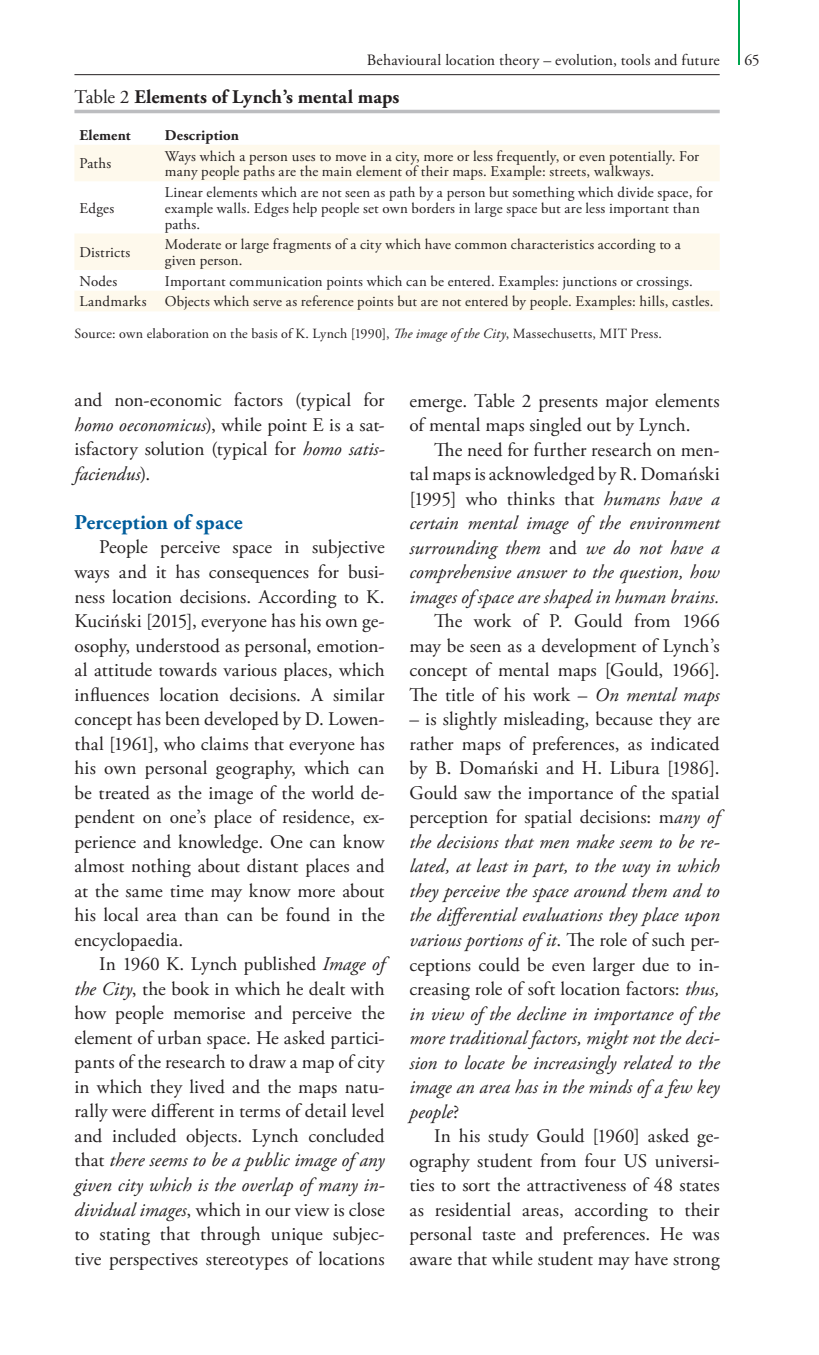
<style>
.page{position:relative;width:819px;height:1355px;background:#fff}
.page>*{position:absolute;margin:0;border:0;box-sizing:border-box;transform-origin:0 0}
.t1{font:700 21px "Adobe Garamond Pro";letter-spacing:.005em;color:#005d9c}
.t2{font:19.25px/24.5px "Adobe Garamond Pro";color:#231f20;text-align:justify}
.t3{font:italic 19.25px/24.5px "Adobe Garamond Pro";letter-spacing:.005em;color:#231f20;text-align:justify}
.t4{font:700 19.25px "Adobe Garamond Pro";letter-spacing:.005em;color:#231f20}
.t5{font:15.75px "Adobe Garamond Pro";letter-spacing:.005em;color:#231f20}
.t6{font:14.88px/15.8px "Adobe Garamond Pro";letter-spacing:.015em;color:#231f20}
.t7{font:700 14.88px "Adobe Garamond Pro";letter-spacing:.01em;color:#231f20}
.t8{font:14px "Adobe Garamond Pro";letter-spacing:.015em;color:#231f20}
.s1{font-weight:400}
.s2{font-style:italic}
.s3{font-style:normal}
</style>
<div class="page">
<hr style="left:738px;top:0;width:1px;height:64px;background:#00a54f">
<hr style="left:74px;top:74px;width:645px;height:1px;background:#231f20">
<svg style="left:74px;top:145px;width:645px;height:166px;fill:#fef9ec"></svg>
<hr style="left:74px;top:110px;width:645px;height:3px;background:#bcbdc0">
<p class="t5" style="left:367px;top:50px;width:354px">Behavioural location theory – evolution, tools and future</p>
<p class="t5" style="left:744px;top:50px;width:17px">65</p>
<p class="t4" style="left:74px;top:86px;width:326px"><span class="s1">Table 2</span> Elements of Lynch’s mental maps</p>
<p class="t7" style="left:79px;top:126px;width:53px">Element</p>
<p class="t7" style="left:165px;top:126px;width:76px">Description</p>
<p class="t6" style="left:79px;top:156px;width:33px">Paths</p>
<p class="t6" style="left:165px;top:148px;width:536px">Ways which a person uses to move in a city, more or less frequently, or even potentially. For many people paths are the main element of their maps. Example: streets, walkways.</p>
<p class="t6" style="left:79px;top:201px;width:36px">Edges</p>
<p class="t6" style="left:165px;top:185px;width:549px">Linear elements which are not seen as path by a person but something which divide space, for example walls. Edges help people set own borders in large space but are less important than paths.</p>
<p class="t6" style="left:79px;top:245px;width:52px">Districts</p>
<p class="t6" style="left:165px;top:237px;width:517px">Moderate or large fragments of a city which have common characteristics according to a given person.</p>
<p class="t6" style="left:79px;top:274px;width:39px">Nodes</p>
<p class="t6" style="left:79px;top:271px;width:635px;line-height:20.7px;text-indent:85px">Important communication points which can be entered. Examples: junctions or crossings.<br>Landmarks Objects which serve as reference points but are not entered by people. Examples: hills, castles.</p>
<p class="t8" style="left:74px;top:324px;width:589px">Source: own elaboration on the basis of K. Lynch [1990], <span class="s2">The image of the City</span>, Massechusetts, MIT Press.</p>
<p class="t2" style="left:74px;top:389px;width:312px">and non-economic factors (typical for <span class="s2">homo oeconomicus</span>), while point E is a sat&shy;isfactory solution (typical for <span class="s2">homo satis&shy;faciendus</span>).</p>
<p class="t1" style="left:74px;top:510px;width:170px">Perception of space</p>
<p class="t2" style="left:74px;top:536px;width:312px;text-indent:25px">People perceive space in subjective ways and it has consequences for busi&shy;ness location decisions. According to K.<br>Kuciński [2015], everyone has his own ge&shy;osophy, understood as personal, emotion&shy;al attitude towards various places, which influences location decisions. A similar concept has been developed by D. Lowen&shy;thal [1961], who claims that everyone has his own personal geography, which can be treated as the image of the world de&shy;pendent on one’s place of residence, ex&shy;perience and knowledge. One can know almost nothing about distant places and at the same time may know more about his local area than can be found in the encyclopaedia.</p>
<p class="t2" style="left:74px;top:952px;width:312px;text-indent:25px">In 1960 K. Lynch published <span class="s2">Image of the City</span>, the book in which he dealt with how people memorise and perceive the element of urban space. He asked partici&shy;pants of the research to draw a map of city in which they lived and the maps natu&shy;rally were different in terms of detail level and included objects. Lynch concluded that <span class="s2">there seems to be a public image of any given city which is the overlap of many in&shy;dividual images</span>, which in our view is close to stating that through unique subjec&shy;tive perspectives stereotypes of locations</p>
<p class="t2" style="left:409px;top:389px;width:312px">emerge. Table 2 presents major elements of mental maps singled out by Lynch.</p>
<p class="t3" style="left:409px;top:438px;width:312px;text-indent:25px"><span class="s3">The need for further research on men&shy;tal maps is acknowledged by R. Domański [1995] who thinks that</span> humans have a certain mental image of the environment surrounding them <span class="s3">and</span> we do not have a comprehensive answer to the question, how images of space are shaped in human brains.</p>
<p class="t2" style="left:409px;top:609px;width:312px;text-indent:25px">The work of P. Gould from 1966 may be seen as a development of Lynch’s concept of mental maps [Gould, 1966].<br>The title of his work – <span class="s2">On mental maps</span></p>
<p class="t3" style="left:409px;top:707px;width:312px"><span class="s3">– is slightly misleading, because they are rather maps of preferences, as indicated by B. Domański and H. Libura [1986].<br>Gould saw the importance of the spatial perception for spatial decisions: m</span>any of the decisions that men make seem to be re&shy;lated, at least in part, to the way in which they perceive the space around them and to the differential evaluations they place upon various portions of it<span class="s3">. The role of such per&shy;ceptions could be even larger due to in&shy;creasing role of soft location factors:</span> thus, in view of the decline in importance of the more traditional factors, might not the deci&shy;sion to locate be increasingly related to the image an area has in the minds of a few key people<span class="s3">?</span></p>
<p class="t2" style="left:409px;top:1124px;width:312px;text-indent:25px">In his study Gould [1960] asked ge&shy;ography student from four US universi&shy;ties to sort the attractiveness of 48 states as residential areas, according to their personal taste and preferences. He was aware that while student may have strong</p>
</div>
